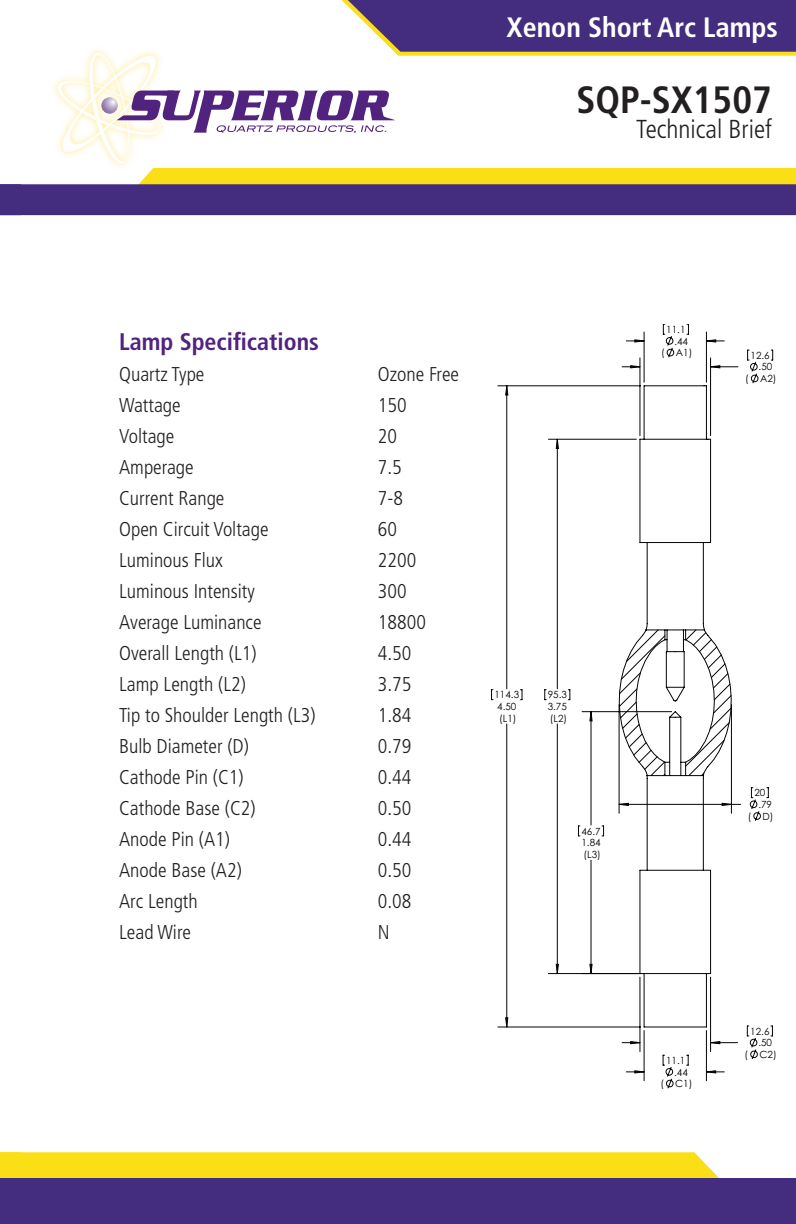
<style>
.page{position:relative;width:796px;height:1224px;background:#fff}
.page>*{position:absolute;margin:0;border:0;box-sizing:border-box;transform-origin:0 0}
.t1{font:700 condensed 38px "Frutiger";color:#231f20}
.t2{font:700 condensed 28px "Frutiger";color:#fff}
.t3{font:300 condensed 26px "Frutiger";color:#231f20}
.t4{font:700 condensed 24px "Frutiger";color:#52227f}
.t5{font:300 condensed 20px "Frutiger";color:#231f20}
.t6{font:9.8px/11.6px "Century Gothic";color:#040503}
</style>
<div class="page">
<img style="left:54px;top:49px;width:113px;height:118px">
<svg style="left:101px;top:91px;width:294px;height:42px"></svg>
<div style="left:139px;top:168px;width:656px;height:16px;background:#fadf17"></div>
<svg style="left:341px;top:0;width:454px;height:56px;background:#5e4980"></svg>
<svg style="left:0;top:1152px;width:723px;height:27px;background:#f3d922"></svg>
<div style="left:0;top:184px;width:795px;height:31px;background:#442d7f"></div>
<div style="left:0;top:1179px;width:795px;height:45px;background:#442d7f"></div>
<svg style="left:662px;top:324px;width:2px;height:11px"></svg>
<hr style="left:705px;top:332px;width:1px;height:50px;background:#040503">
<hr style="left:643px;top:332px;width:1px;height:50px;background:#040503">
<svg style="left:746px;top:1026px;width:2px;height:11px"></svg>
<svg style="left:770px;top:1026px;width:2px;height:11px"></svg>
<hr style="left:497px;top:385px;width:143px;height:1px;background:#040503">
<hr style="left:497px;top:1027px;width:143px;height:1px;background:#040503">
<svg style="left:750px;top:787px;width:2px;height:11px"></svg>
<svg style="left:766px;top:787px;width:2px;height:11px"></svg>
<hr style="left:705px;top:1031px;width:1px;height:50px;background:#040503">
<hr style="left:643px;top:1031px;width:1px;height:50px;background:#040503">
<svg style="left:505px;top:340px;width:226px;height:733px"></svg>
<svg style="left:618px;top:385px;width:113px;height:643px"></svg>
<h2 class="t2" style="left:506px;top:10px;width:273px">Xenon Short Arc Lamps</h2>
<h1 class="t1" style="left:576px;top:77px;width:197px">SQP-SX1507</h1>
<h3 class="t3" style="left:635px;top:114px;width:137px">Technical Brief</h3>
<p class="t4" style="left:119px;top:327px;width:201px">Lamp Specifications</p>
<p class="t5" style="left:119px;top:363px;width:87px">Quartz Type</p>
<p class="t5" style="left:377px;top:363px;width:83px">Ozone Free</p>
<p class="t5" style="left:119px;top:394px;width:63px">Wattage</p>
<p class="t5" style="left:377px;top:394px;width:30px">150</p>
<p class="t5" style="left:119px;top:425px;width:57px">Voltage</p>
<p class="t5" style="left:377px;top:425px;width:21px">20</p>
<p class="t5" style="left:119px;top:456px;width:76px">Amperage</p>
<p class="t5" style="left:377px;top:456px;width:25px">7.5</p>
<p class="t5" style="left:119px;top:487px;width:107px">Current Range</p>
<p class="t5" style="left:377px;top:487px;width:27px">7-8</p>
<p class="t5" style="left:119px;top:518px;width:151px">Open Circuit Voltage</p>
<p class="t5" style="left:377px;top:518px;width:21px">60</p>
<p class="t5" style="left:119px;top:549px;width:105px">Luminous Flux</p>
<p class="t5" style="left:377px;top:549px;width:40px">2200</p>
<p class="t5" style="left:119px;top:580px;width:137px">Luminous Intensity</p>
<p class="t5" style="left:377px;top:580px;width:30px">300</p>
<p class="t5" style="left:119px;top:611px;width:144px">Average Luminance</p>
<p class="t5" style="left:377px;top:611px;width:49px">18800</p>
<p class="t5" style="left:119px;top:642px;width:139px">Overall Length (L1)</p>
<p class="t5" style="left:377px;top:642px;width:35px">4.50</p>
<p class="t5" style="left:119px;top:673px;width:128px">Lamp Length (L2)</p>
<p class="t5" style="left:377px;top:673px;width:35px">3.75</p>
<p class="t5" style="left:119px;top:704px;width:198px">Tip to Shoulder Length (L3)</p>
<p class="t5" style="left:377px;top:704px;width:35px">1.84</p>
<p class="t5" style="left:119px;top:735px;width:131px">Bulb Diameter (D)</p>
<p class="t5" style="left:377px;top:735px;width:35px">0.79</p>
<p class="t5" style="left:119px;top:766px;width:126px">Cathode Pin (C1)</p>
<p class="t5" style="left:377px;top:766px;width:35px">0.44</p>
<p class="t5" style="left:119px;top:797px;width:138px">Cathode Base (C2)</p>
<p class="t5" style="left:377px;top:797px;width:35px">0.50</p>
<p class="t5" style="left:119px;top:828px;width:112px">Anode Pin (A1)</p>
<p class="t5" style="left:377px;top:828px;width:35px">0.44</p>
<p class="t5" style="left:119px;top:859px;width:124px">Anode Base (A2)</p>
<p class="t5" style="left:377px;top:859px;width:35px">0.50</p>
<p class="t5" style="left:119px;top:890px;width:80px">Arc Length</p>
<p class="t5" style="left:377px;top:890px;width:35px">0.08</p>
<p class="t5" style="left:119px;top:921px;width:73px">Lead Wire</p>
<p class="t5" style="left:377px;top:921px;width:13px">N</p>
<p class="t6" style="left:494px;top:689px;width:26px">114.3</p>
<p class="t6" style="left:497px;top:701px;width:21px">4.50 (L1)</p>
<p class="t6" style="left:547px;top:689px;width:21px">95.3</p>
<p class="t6" style="left:547px;top:701px;width:21px">3.75 (L2)</p>
<p class="t6" style="left:581px;top:825px;width:21px">46.7</p>
<p class="t6" style="left:581px;top:837px;width:21px">1.84 (L3)</p>
<p class="t6" style="left:666px;top:323px;width:21px">11.1</p>
<p class="t6" style="left:660px;top:335px;width:33px;text-indent:13px">.44 ( A1)</p>
<p class="t6" style="left:750px;top:349px;width:21px">12.6</p>
<p class="t6" style="left:744px;top:361px;width:33px;text-indent:13px">.50 ( A2)</p>
<p class="t6" style="left:753px;top:787px;width:12px">20</p>
<p class="t6" style="left:747px;top:799px;width:27px;text-align:right">.79<br>( D)</p>
<p class="t6" style="left:665px;top:1054px;width:21px">11.1</p>
<p class="t6" style="left:660px;top:1066px;width:34px;text-indent:14px">.44 ( C1)</p>
<p class="t6" style="left:749px;top:1025px;width:21px">12.6</p>
<p class="t6" style="left:744px;top:1037px;width:34px;text-indent:14px">.50 ( C2)</p>
</div>
